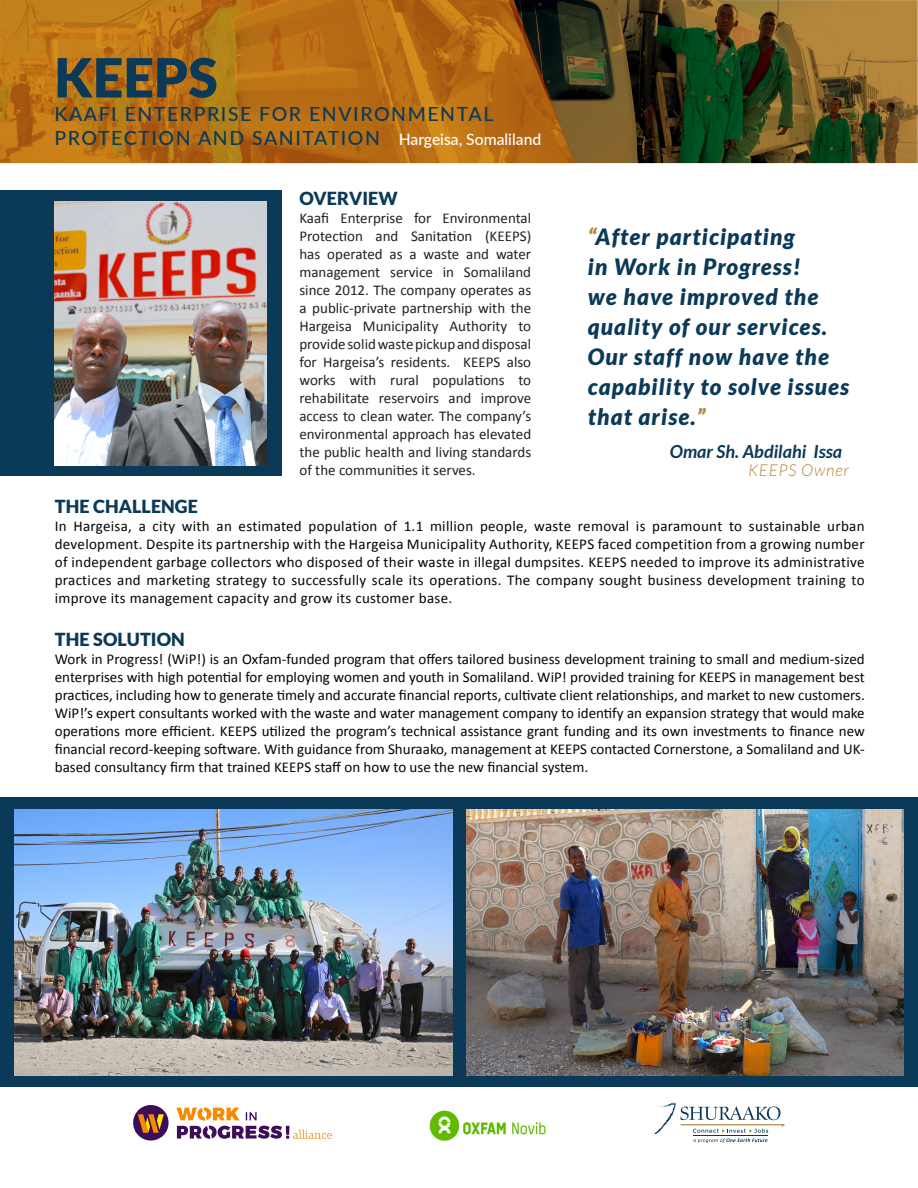
<style>
.page{position:relative;width:918px;height:1188px;background:#fff}
.page>*{position:absolute;margin:0;border:0;box-sizing:border-box;transform-origin:0 0}
.t1{font:900 54px "Lato";color:#0a3a58}
.t2{font:italic 900 22.5px/30px "Lato";letter-spacing:.05em;color:#0a3a58}
.t3{font:500 19.5px/23.9px "Lato";letter-spacing:.08em;color:#0a3a58}
.t4{font:900 18px "Lato";letter-spacing:.005em;color:#0a3a58}
.t5{font:italic 700 18px "Lato";color:#0a3a58}
.t6{font:italic 300 16.5px "Lato";letter-spacing:.05em;color:#b5873d}
.t7{font:500 15.75px "Lato";color:#fff}
.t8{font:15px/18px "Calibri";color:#040503;text-align:justify}
.t9{font:15px/18px "Calibri";color:#231f20;text-align:justify}
.s1{color:#b5873d}
</style>
<div class="page">
<div style="left:0;top:191px;width:282px;height:285px;background:#0a3a58"></div>
<div style="left:0;top:798px;width:918px;height:289px;background:#0a3a58"></div>
<img style="left:54px;top:202px;width:213px;height:263px">
<svg style="left:574px;top:0;width:344px;height:163px;background:#585124"></svg>
<svg style="left:0;top:0;width:574px;height:163px;background:#b16c15"></svg>
<img style="left:15px;top:809px;width:438px;height:267px">
<img style="left:466px;top:809px;width:438px;height:267px">
<svg style="left:654px;top:1103px;width:131px;height:40px"></svg>
<hr style="left:693px;top:1136px;width:75px;height:1px;background:#093957">
<svg style="left:133px;top:1105px;width:36px;height:36px"></svg>
<svg style="left:177px;top:1108px;width:155px;height:31px"></svg>
<img style="left:430px;top:1110px;width:116px;height:31px">
<p class="t1" style="left:54px;top:46px;width:165px">KEEPS</p>
<p class="t3" style="left:54px;top:101px;width:440px">KAAFI ENTERPRISE FOR ENVIRONMENTAL<br>PROTECTION AND SANITATION</p>
<p class="t7" style="left:399px;top:128px;width:144px">Hargeisa, Somaliland</p>
<p class="t4" style="left:299px;top:188px;width:100px">OVERVIEW</p>
<p class="t9" style="left:299px;top:209px;width:233px">Kaafi Enterprise for Environmental Protection and Sanitation (KEEPS) has operated as a waste and water management service in Somaliland since 2012. The company operates as a public-private partnership with the Hargeisa Municipality Authority to provide solid waste pickup and disposal for Hargeisa’s residents. KEEPS also works with rural populations to rehabilitate reservoirs and improve access to clean water. The company’s environmental approach has elevated the public health and living standards of the communities it serves.</p>
<p class="t2" style="left:588px;top:222px;width:263px"><span class="s1">“</span>After participating<br>in Work in Progress!<br>we have improved the quality of our services.<br>Our staff now have the capability to solve issues that arise.<span class="s1">”</span></p>
<p class="t5" style="left:670px;top:441px;width:174px">Omar Sh. Abdilahi Issa</p>
<p class="t6" style="left:748px;top:461px;width:103px">KEEPS Owner</p>
<p class="t4" style="left:55px;top:495px;width:145px">THE CHALLENGE</p>
<p class="t8" style="left:55px;top:517px;width:811px">In Hargeisa, a city with an estimated population of 1.1 million people, waste removal is paramount to sustainable urban development. Despite its partnership with the Hargeisa Municipality Authority, KEEPS faced competition from a growing number of independent garbage collectors who disposed of their waste in illegal dumpsites. KEEPS needed to improve its administrative practices and marketing strategy to successfully scale its operations. The company sought business development training to improve its management capacity and grow its customer base.</p>
<p class="t4" style="left:55px;top:629px;width:132px">THE SOLUTION</p>
<p class="t8" style="left:55px;top:650px;width:812px">Work in Progress! (WiP!) is an Oxfam-funded program that offers tailored business development training to small and medium-sized enterprises with high potential for employing women and youth in Somaliland. WiP! provided training for KEEPS in management best practices, including how to generate timely and accurate financial reports, cultivate client relationships, and market to new customers.<br>WiP!’s expert consultants worked with the waste and water management company to identify an expansion strategy that would make operations more efficient. KEEPS utilized the program’s technical assistance grant funding and its own investments to finance new financial record-keeping software. With guidance from Shuraako, management at KEEPS contacted Cornerstone, a Somaliland and UK&shy;based consultancy firm that trained KEEPS staff on how to use the new financial system.</p>
</div>
